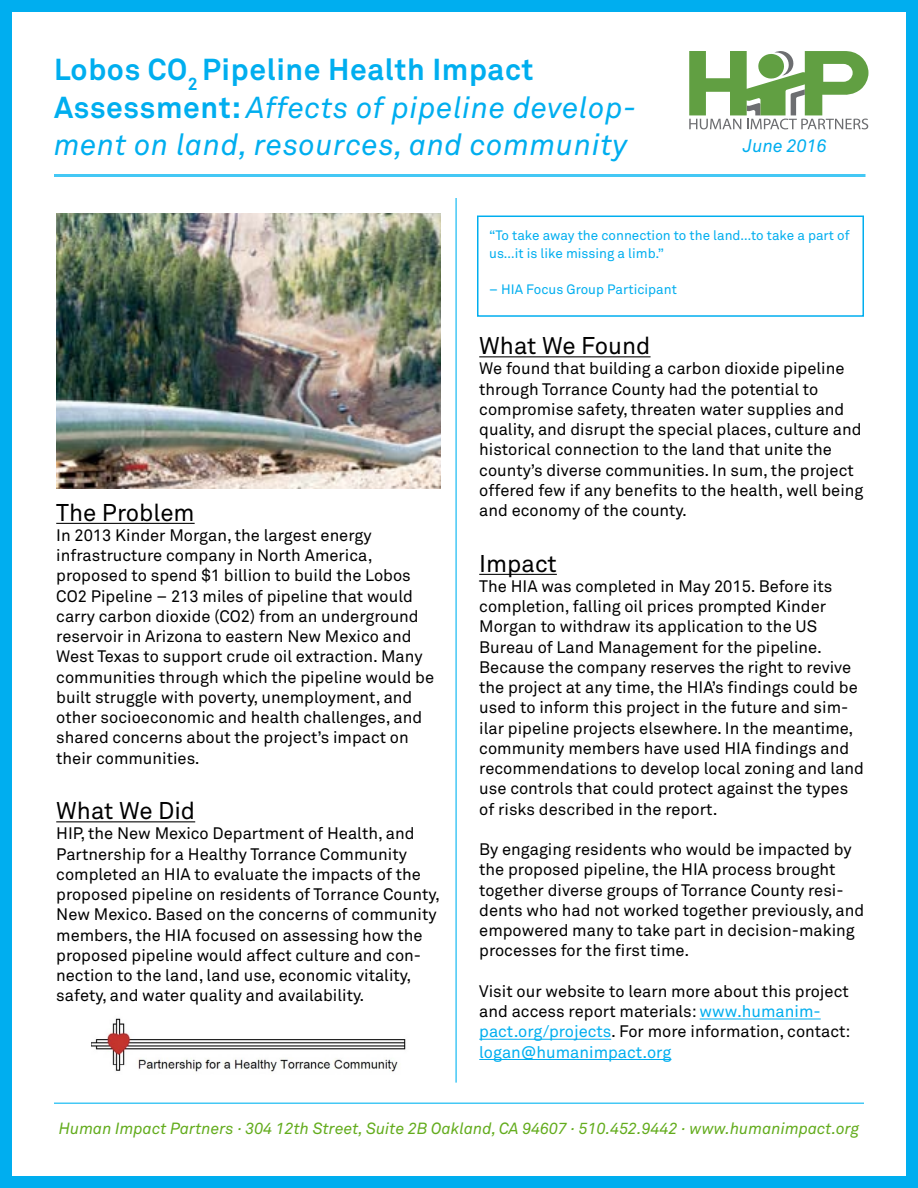
<style>
.page{position:relative;width:918px;height:1188px;background:#fff}
.page>*{position:absolute;margin:0;border:0;box-sizing:border-box;transform-origin:0 0}
.t1{font:italic 30px/37.5px "Akkurat";letter-spacing:.02em;color:#00aeef}
.t2{font:24px "Akkurat";color:#000}
.t3{font:italic 18px "Akkurat";color:#00aeef}
.t4{font:16.5px/20.2px "Akkurat";color:#000}
.t5{font:italic 16.05px "Akkurat";color:#63ac1d}
.t6{font:13.5px/18px "Akkurat";color:#00aeef}
.s1{font-weight:700;font-style:normal}
.s2{color:#00aeef}
</style>
<div class="page">
<div style="left:0;top:0;width:918px;height:1188px;border:12px solid #00aeef"></div>
<hr style="left:54px;top:1102px;width:810px;height:2px;background:#44c8f5">
<hr style="left:455px;top:198px;width:2px;height:885px;background:#44c8f5">
<hr style="left:54px;top:174px;width:812px;height:3px;background:#44c8f5">
<hr style="left:56px;top:523px;width:139px;height:1px;background:#000">
<hr style="left:56px;top:821px;width:139px;height:1px;background:#000">
<img style="left:56px;top:213px;width:385px;height:275px">
<hr style="left:479px;top:356px;width:172px;height:1px;background:#000">
<hr style="left:479px;top:574px;width:78px;height:1px;background:#000">
<hr style="left:700px;top:1019px;width:121px;height:1px;background:#00aeef">
<hr style="left:479px;top:1039px;width:132px;height:1px;background:#00aeef">
<hr style="left:479px;top:1059px;width:192px;height:1px;background:#00aeef">
<img style="left:91px;top:1018px;width:315px;height:54px">
<svg style="left:689px;top:51px;width:179px;height:78px"></svg>
<div style="left:477px;top:216px;width:387px;height:101px;border:2px solid #00aeef"></div>
<h1 class="t1" style="left:54px;top:52px;width:584px"><span class="s1">Lobos CO</span><sub>2</sub> <span class="s1">Pipeline Health Impact<br>Assessment:</span> Affects of pipeline develop&shy;ment on land, resources, and community</h1>
<p class="t3" style="left:743px;top:135px;width:85px">June 2016</p>
<h2 class="t2" style="left:56px;top:498px;width:140px">The Problem</h2>
<p class="t4" style="left:56px;top:525px;width:379px">In 2013 Kinder Morgan, the largest energy infrastructure company in North America, proposed to spend $1 billion to build the Lobos CO2 Pipeline – 213 miles of pipeline that would carry carbon dioxide (CO2) from an underground reservoir in Arizona to eastern New Mexico and West Texas to support crude oil extraction. Many communities through which the pipeline would be built struggle with poverty, unemployment, and other socioeconomic and health challenges, and shared concerns about the project’s impact on their communities.</p>
<h2 class="t2" style="left:56px;top:797px;width:140px">What We Did</h2>
<p class="t4" style="left:56px;top:824px;width:385px">HIP, the New Mexico Department of Health, and Partnership for a Healthy Torrance Community completed an HIA to evaluate the impacts of the proposed pipeline on residents of Torrance County, New Mexico. Based on the concerns of community members, the HIA focused on assessing how the proposed pipeline would affect culture and con&shy;nection to the land, land use, economic vitality, safety, and water quality and availability.</p>
<p class="t6" style="left:489px;top:226px;width:362px">“To take away the connection to the land…to take a part of us…it is like missing a limb.”</p>
<p class="t6" style="left:489px;top:280px;width:189px">– HIA Focus Group Participant</p>
<h2 class="t2" style="left:479px;top:332px;width:173px">What We Found</h2>
<p class="t4" style="left:479px;top:359px;width:386px">We found that building a carbon dioxide pipeline through Torrance County had the potential to compromise safety, threaten water supplies and quality, and disrupt the special places, culture and historical connection to the land that unite the county’s diverse communities. In sum, the project offered few if any benefits to the health, well being and economy of the county.</p>
<h2 class="t2" style="left:479px;top:549px;width:79px">Impact</h2>
<p class="t4" style="left:479px;top:576px;width:386px">The HIA was completed in May 2015. Before its completion, falling oil prices prompted Kinder Morgan to withdraw its application to the US Bureau of Land Management for the pipeline.<br>Because the company reserves the right to revive the project at any time, the HIA’s findings could be used to inform this project in the future and sim&shy;ilar pipeline projects elsewhere. In the meantime, community members have used HIA findings and recommendations to develop local zoning and land use controls that could protect against the types of risks described in the report.</p>
<p class="t4" style="left:479px;top:840px;width:386px">By engaging residents who would be impacted by the proposed pipeline, the HIA process brought together diverse groups of Torrance County resi&shy;dents who had not worked together previously, and empowered many to take part in decision-making processes for the first time.</p>
<p class="t4" style="left:479px;top:981px;width:373px">Visit our website to learn more about this project and access report materials: <span class="s2">www.humanim&shy;pact.org/projects</span>. For more information, contact: <span class="s2">logan@humanimpact.org</span></p>
<p class="t5" style="left:59px;top:1119px;width:802px">Human Impact Partners · 304 12th Street, Suite 2B Oakland, CA 94607 · 510.452.9442 · www.humanimpact.org</p>
</div>
